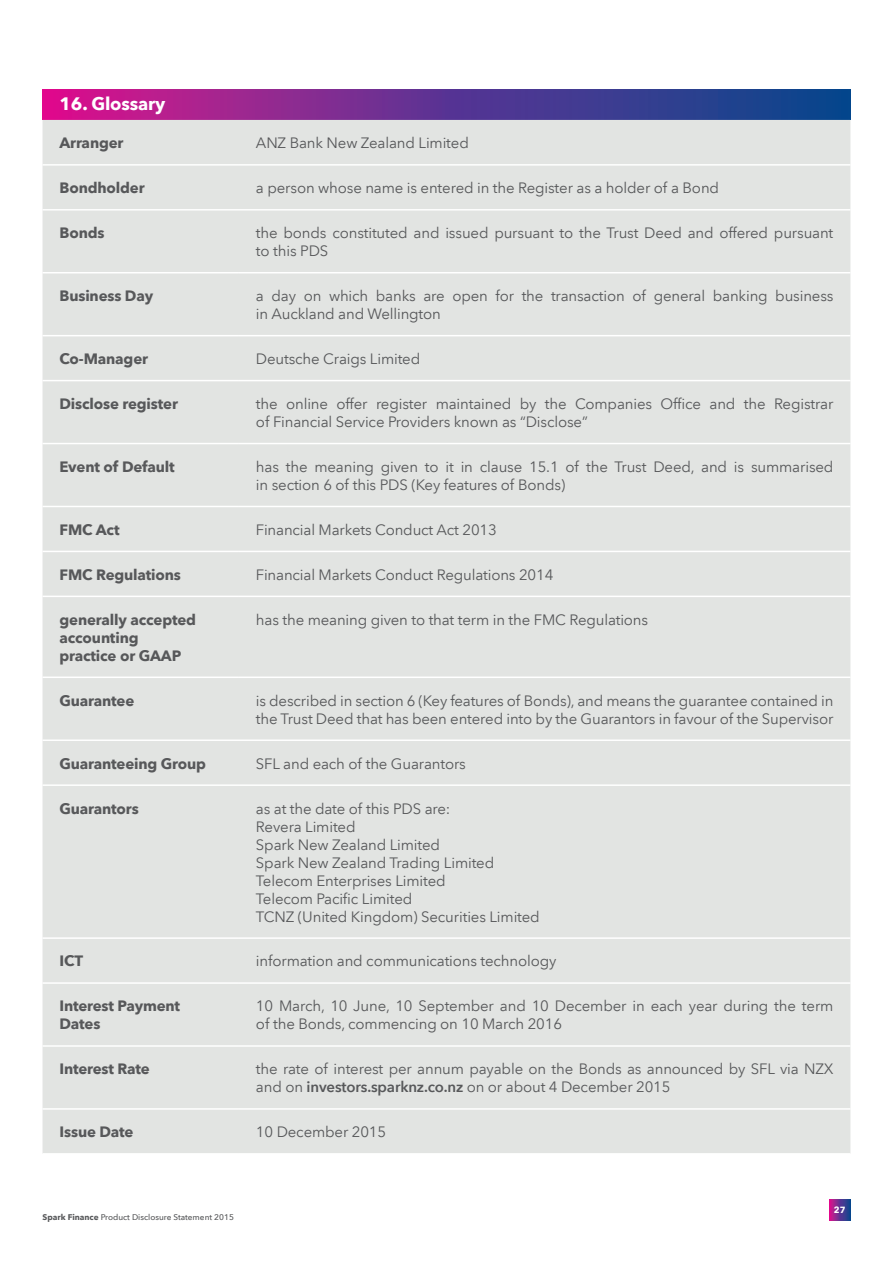
<style>
.page{position:relative;width:893px;height:1263px;background:#fff}
.page>*{position:absolute;margin:0;border:0;box-sizing:border-box;transform-origin:0 0}
.SELL{font:700 18px "Avenir Next LT Pro";letter-spacing:-.01em;color:#fff}
.T_BODY{font:15px/18px "Avenir Next LT Pro";letter-spacing:-.01em;color:#57585a}
.T_SUBHEAD{font:700 15px/18px "Avenir Next LT Pro";letter-spacing:-.01em;color:#57585a}
.t1{font:700 9px "Avenir Next LT Pro";color:#fff}
.t2{font:500 8.25px "Avenir Next LT Pro";color:#57585a}
.s1{font-weight:600}
.s2{font-weight:700}
</style>
<div class="page">
<svg style="left:43px;top:89px;width:807px;height:31px;background:#67318f"></svg>
<div style="left:43px;top:120px;width:807px;height:1033px;background:#e2e4e2"></div>
<hr style="left:43px;top:164px;width:196px;height:2px;background:#fff">
<hr style="left:239px;top:164px;width:611px;height:2px;background:#fff">
<hr style="left:43px;top:209px;width:196px;height:2px;background:#fff">
<hr style="left:239px;top:209px;width:611px;height:2px;background:#fff">
<hr style="left:43px;top:272px;width:196px;height:1px;background:#fff">
<hr style="left:239px;top:272px;width:611px;height:1px;background:#fff">
<hr style="left:43px;top:335px;width:196px;height:1px;background:#fff">
<hr style="left:239px;top:335px;width:611px;height:1px;background:#fff">
<hr style="left:43px;top:380px;width:196px;height:1px;background:#fff">
<hr style="left:239px;top:380px;width:611px;height:1px;background:#fff">
<hr style="left:43px;top:443px;width:196px;height:1px;background:#fff">
<hr style="left:239px;top:443px;width:611px;height:1px;background:#fff">
<hr style="left:43px;top:506px;width:196px;height:1px;background:#fff">
<hr style="left:239px;top:506px;width:611px;height:1px;background:#fff">
<hr style="left:43px;top:551px;width:196px;height:1px;background:#fff">
<hr style="left:239px;top:551px;width:611px;height:1px;background:#fff">
<hr style="left:43px;top:596px;width:196px;height:1px;background:#fff">
<hr style="left:239px;top:596px;width:611px;height:1px;background:#fff">
<hr style="left:43px;top:676px;width:196px;height:2px;background:#fff">
<hr style="left:239px;top:676px;width:611px;height:2px;background:#fff">
<hr style="left:43px;top:739px;width:196px;height:2px;background:#fff">
<hr style="left:239px;top:739px;width:611px;height:2px;background:#fff">
<hr style="left:43px;top:784px;width:196px;height:2px;background:#fff">
<hr style="left:239px;top:784px;width:611px;height:2px;background:#fff">
<hr style="left:43px;top:937px;width:196px;height:2px;background:#fff">
<hr style="left:239px;top:937px;width:611px;height:2px;background:#fff">
<hr style="left:43px;top:982px;width:196px;height:2px;background:#fff">
<hr style="left:239px;top:982px;width:611px;height:2px;background:#fff">
<hr style="left:43px;top:1045px;width:196px;height:2px;background:#fff">
<hr style="left:239px;top:1045px;width:611px;height:2px;background:#fff">
<hr style="left:43px;top:1108px;width:196px;height:2px;background:#fff">
<hr style="left:239px;top:1108px;width:611px;height:2px;background:#fff">
<svg style="left:829px;top:1199px;width:21px;height:21px"></svg>
<p class="SELL" style="left:60px;top:93px;width:107px">16. Glossary</p>
<p class="T_SUBHEAD" style="left:60px;top:134px;width:66px">Arranger</p>
<p class="T_BODY" style="left:256px;top:134px;width:214px">ANZ Bank New Zealand Limited</p>
<p class="T_SUBHEAD" style="left:60px;top:179px;width:87px">Bondholder</p>
<p class="T_BODY" style="left:256px;top:179px;width:465px">a person whose name is entered in the Register as a holder of a Bond</p>
<p class="T_SUBHEAD" style="left:60px;top:224px;width:47px">Bonds</p>
<p class="T_BODY" style="left:256px;top:224px;width:579px">the bonds constituted and issued pursuant to the Trust Deed and offered pursuant to this PDS</p>
<p class="T_SUBHEAD" style="left:60px;top:287px;width:95px">Business Day</p>
<p class="T_BODY" style="left:256px;top:287px;width:579px">a day on which banks are open for the transaction of general banking business in Auckland and Wellington</p>
<p class="T_SUBHEAD" style="left:60px;top:350px;width:90px">Co-Manager</p>
<p class="T_BODY" style="left:256px;top:350px;width:166px">Deutsche Craigs Limited</p>
<p class="T_SUBHEAD" style="left:60px;top:395px;width:120px">Disclose register</p>
<p class="T_BODY" style="left:256px;top:395px;width:579px">the online offer register maintained by the Companies Office and the Registrar of Financial Service Providers known as “Disclose”</p>
<p class="T_SUBHEAD" style="left:60px;top:457px;width:117px">Event of Default</p>
<p class="T_BODY" style="left:256px;top:458px;width:579px">has the meaning given to it in clause 15.1 of the Trust Deed, and is summarised in section 6 of this PDS (Key features of Bonds)</p>
<p class="T_SUBHEAD" style="left:60px;top:520px;width:62px">FMC Act</p>
<p class="T_BODY" style="left:256px;top:521px;width:242px">Financial Markets Conduct Act 2013</p>
<p class="T_SUBHEAD" style="left:60px;top:565px;width:123px">FMC Regulations</p>
<p class="T_BODY" style="left:256px;top:565px;width:299px">Financial Markets Conduct Regulations 2014</p>
<p class="T_SUBHEAD" style="left:60px;top:610px;width:138px">generally accepted accounting practice or GAAP</p>
<p class="T_BODY" style="left:256px;top:610px;width:394px">has the meaning given to that term in the FMC Regulations</p>
<p class="T_SUBHEAD" style="left:60px;top:691px;width:76px">Guarantee</p>
<p class="T_BODY" style="left:256px;top:691px;width:579px">is described in section 6 (Key features of Bonds), and means the guarantee contained in the Trust Deed that has been entered into by the Guarantors in favour of the Supervisor</p>
<p class="T_SUBHEAD" style="left:60px;top:754px;width:148px">Guaranteeing Group</p>
<p class="T_BODY" style="left:256px;top:754px;width:211px">SFL and each of the Guarantors</p>
<p class="T_SUBHEAD" style="left:60px;top:799px;width:81px">Guarantors</p>
<p class="T_BODY" style="left:256px;top:799px;width:196px">as at the date of this PDS are:</p>
<p class="T_BODY" style="left:256px;top:817px;width:101px">Revera Limited</p>
<p class="T_BODY" style="left:256px;top:835px;width:186px">Spark New Zealand Limited</p>
<p class="T_BODY" style="left:256px;top:853px;width:240px">Spark New Zealand Trading Limited</p>
<p class="T_BODY" style="left:256px;top:871px;width:191px">Telecom Enterprises Limited</p>
<p class="T_BODY" style="left:256px;top:889px;width:158px">Telecom Pacific Limited</p>
<p class="T_BODY" style="left:256px;top:907px;width:285px">TCNZ (United Kingdom) Securities Limited</p>
<p class="T_SUBHEAD" style="left:60px;top:952px;width:25px">ICT</p>
<p class="T_BODY" style="left:256px;top:952px;width:302px">information and communications technology</p>
<p class="T_SUBHEAD" style="left:60px;top:997px;width:122px">Interest Payment<br>Dates</p>
<p class="T_BODY" style="left:256px;top:997px;width:579px">10 March, 10 June, 10 September and 10 December in each year during the term of the Bonds, commencing on 10 March 2016</p>
<p class="T_SUBHEAD" style="left:60px;top:1060px;width:92px">Interest Rate</p>
<p class="T_BODY" style="left:256px;top:1060px;width:579px">the rate of interest per annum payable on the Bonds as announced by SFL via NZX and on <span class="s1">investors.sparknz.co.nz</span> on or about 4 December 2015</p>
<p class="T_SUBHEAD" style="left:60px;top:1123px;width:75px">Issue Date</p>
<p class="T_BODY" style="left:256px;top:1123px;width:132px">10 December 2015</p>
<p class="t2" style="left:43px;top:1212px;width:193px"><span class="s2">Spark Finance</span> Product Disclosure Statement 2015</p>
<p class="t1" style="left:834px;top:1204px;width:13px">27</p>
</div>
